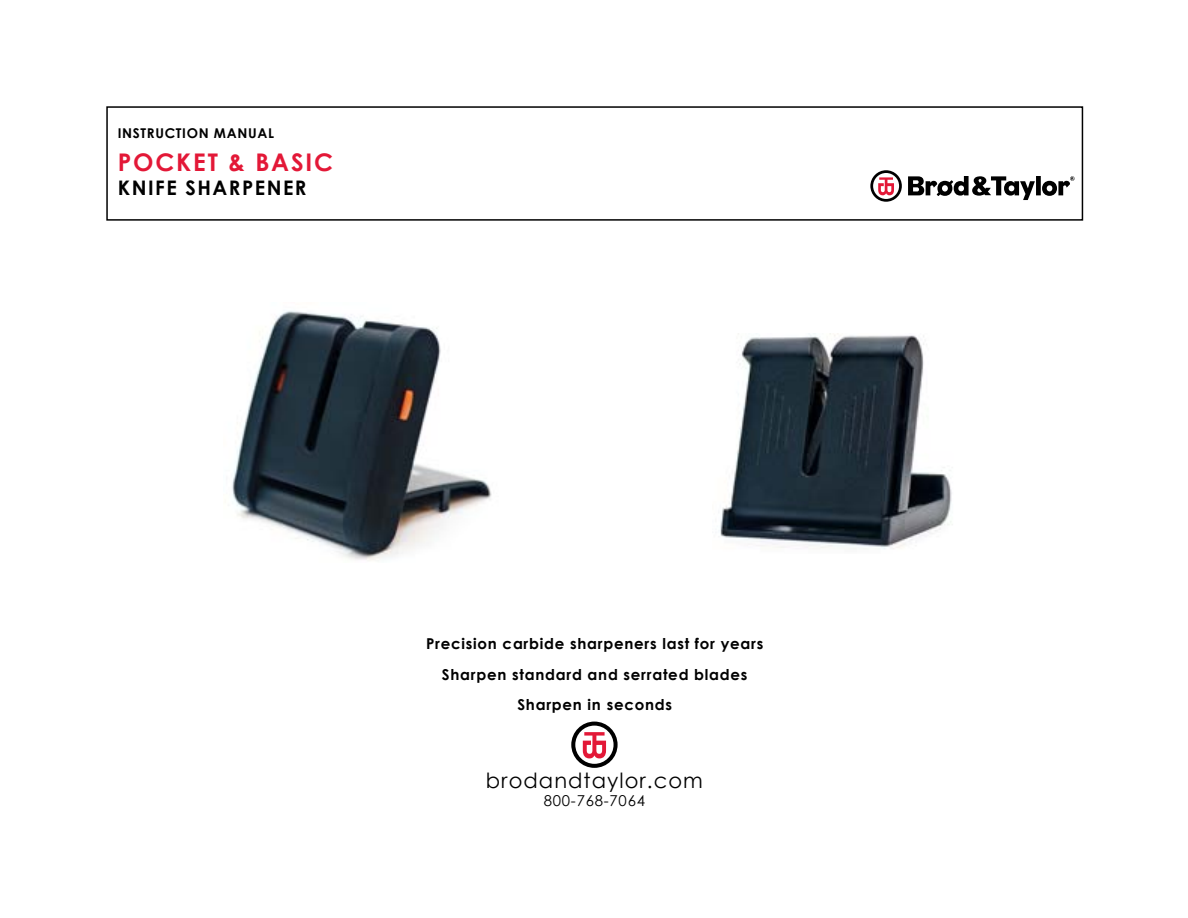
<style>
.page{position:relative;width:1188px;height:918px;background:#fff}
.page>*{position:absolute;margin:0;border:0;box-sizing:border-box;transform-origin:0 0}
.t1{font:700 24.3px "Century Gothic";letter-spacing:.075em;color:#e31837}
.t2{font:21px "Century Gothic";letter-spacing:.05em;color:#000}
.t3{font:700 20.1px "Century Gothic";letter-spacing:.075em;color:#000}
.t4{font:700 15px/30.6px "Century Gothic";letter-spacing:.05em;color:#000;text-align:center}
.t5{font:15px "Century Gothic";letter-spacing:.05em;color:#000}
.t6{font:700 13.5px "Century Gothic";letter-spacing:.05em;color:#000}
</style>
<div class="page">
<div style="left:106px;top:106px;width:977px;height:115px;border:2px solid #000"></div>
<svg style="left:870px;top:170px;width:32px;height:32px"></svg>
<div style="left:1036px;top:176px;width:5px;height:19px;background:#000"></div>
<svg style="left:908px;top:176px;width:127px;height:24px"></svg>
<svg style="left:1042px;top:176px;width:33px;height:20px"></svg>
<svg style="left:571px;top:722px;width:47px;height:46px"></svg>
<img style="left:232px;top:311px;width:260px;height:250px">
<img style="left:720px;top:334px;width:232px;height:215px">
<p class="t6" style="left:118px;top:123px;width:158px">INSTRUCTION MANUAL</p>
<h1 class="t1" style="left:118px;top:143px;width:217px">POCKET &amp; BASIC</h1>
<h3 class="t3" style="left:118px;top:172px;width:190px">KNIFE SHARPENER</h3>
<p class="t4" style="left:426px;top:628px;width:339px">Precision carbide sharpeners last for years<br>Sharpen standard and serrated blades<br>Sharpen in seconds</p>
<h2 class="t2" style="left:486px;top:765px;width:218px">brodandtaylor.com</h2>
<p class="t5" style="left:544px;top:790px;width:103px">800-768-7064</p>
</div>
